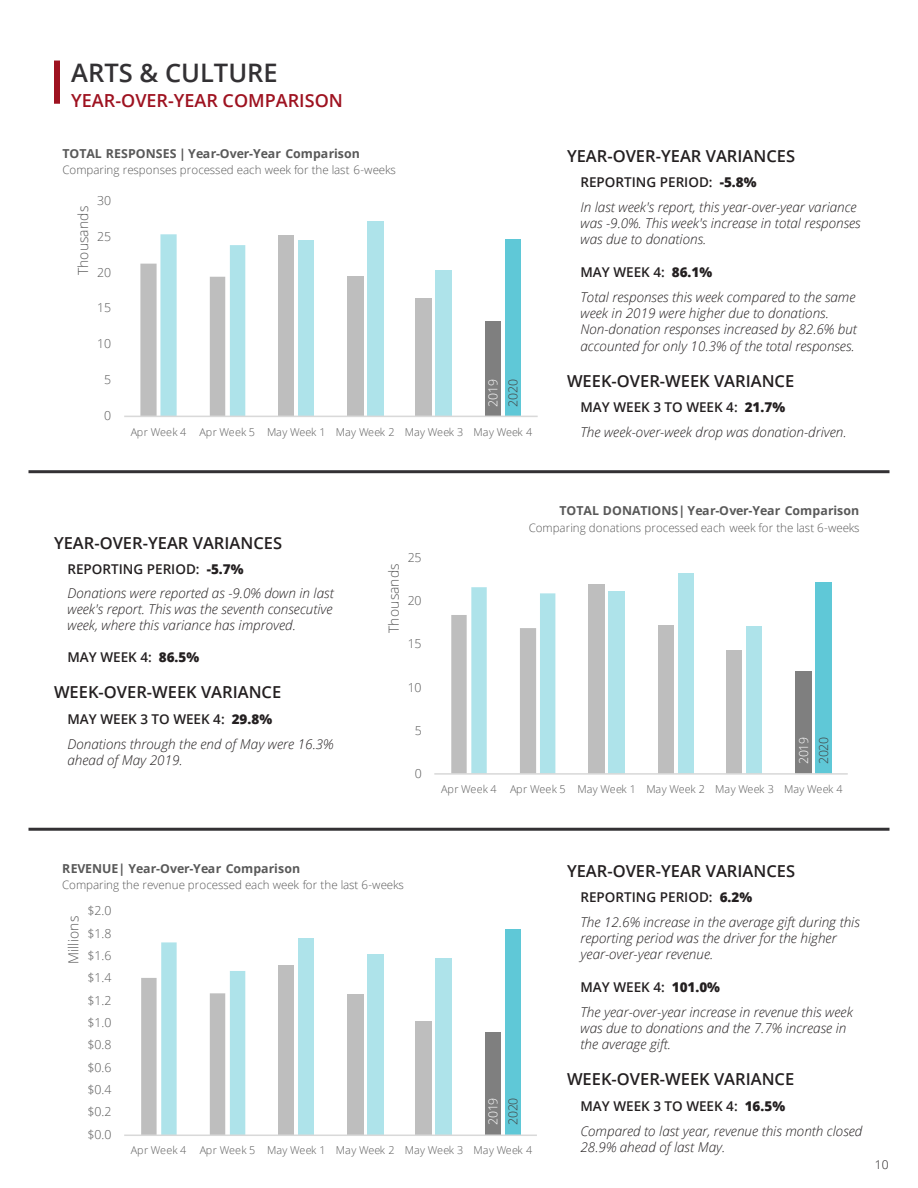
<style>
.page{position:relative;width:918px;height:1188px;background:#fff}
.page>*{position:absolute;margin:0;border:0;box-sizing:border-box;transform-origin:0 0}
.Page_Header_-_Black{font:600 25.5px "Open Sans";color:#333134}
.Blue_Text_-_Align_Le{font:600 18px "Open Sans";color:#9e1220}
.t1{font:600 16.5px "Open Sans";color:#231f20}
.t2{font:300 13.95px "Open Sans";letter-spacing:.02em;color:#595959}
.t3{font:300 13.95px "Open Sans";letter-spacing:-.005em;color:#595959}
.t4{font:italic 300 13.5px/16.2px "Open Sans";color:#231f20}
.t5{font:600 13.5px "Open Sans";color:#231f20}
.t6{font:700 12.3px "Open Sans";color:#595959}
.t7{font:300 12.3px "Open Sans";letter-spacing:-.01em;color:#595959}
.t8{font:300 12.3px/20px "Open Sans";letter-spacing:-.01em;color:#fff}
.t9{font:300 12px "Open Sans";color:#231f20}
.t10{font:300 11.55px "Open Sans";color:#595959}
.t11{font:300 10.8px "Open Sans";letter-spacing:-.005em;color:#595959}
.s1{color:#404040}
.s2{font-weight:800}
</style>
<div class="page">
<div style="left:54px;top:61px;width:6px;height:43px;background:#9e1220"></div>
<hr style="left:28px;top:470px;width:862px;height:3px;background:#333134">
<hr style="left:28px;top:828px;width:862px;height:3px;background:#333134">
<div style="left:278px;top:235px;width:16px;height:181px;background:#bebebe"></div>
<div style="left:347px;top:276px;width:16px;height:140px;background:#bebebe"></div>
<div style="left:416px;top:298px;width:16px;height:118px;background:#bebebe"></div>
<div style="left:485px;top:321px;width:16px;height:95px;background:#7f7f7f"></div>
<div style="left:299px;top:240px;width:15px;height:176px;background:#aee3ea"></div>
<div style="left:367px;top:221px;width:16px;height:195px;background:#aee3ea"></div>
<div style="left:436px;top:271px;width:16px;height:145px;background:#aee3ea"></div>
<div style="left:505px;top:239px;width:16px;height:177px;background:#5fc8d7"></div>
<svg style="left:140px;top:234px;width:105px;height:182px"></svg>
<hr style="left:124px;top:416px;width:414px;height:1px;background:#d9d9d9">
<div style="left:589px;top:584px;width:16px;height:190px;background:#bebebe"></div>
<div style="left:658px;top:625px;width:15px;height:149px;background:#bebebe"></div>
<div style="left:727px;top:650px;width:15px;height:124px;background:#bebebe"></div>
<div style="left:795px;top:671px;width:17px;height:103px;background:#7f7f7f"></div>
<div style="left:609px;top:592px;width:16px;height:182px;background:#aee3ea"></div>
<div style="left:678px;top:573px;width:16px;height:201px;background:#aee3ea"></div>
<div style="left:747px;top:627px;width:15px;height:147px;background:#aee3ea"></div>
<div style="left:815px;top:583px;width:17px;height:191px;background:#5fc8d7"></div>
<svg style="left:451px;top:587px;width:104px;height:186px"></svg>
<hr style="left:434px;top:773px;width:414px;height:2px;background:#d9d9d9">
<div style="left:278px;top:965px;width:16px;height:170px;background:#bebebe"></div>
<div style="left:347px;top:994px;width:16px;height:141px;background:#bebebe"></div>
<div style="left:416px;top:1021px;width:16px;height:114px;background:#bebebe"></div>
<div style="left:485px;top:1033px;width:16px;height:102px;background:#7f7f7f"></div>
<div style="left:299px;top:939px;width:15px;height:196px;background:#aee3ea"></div>
<div style="left:367px;top:954px;width:16px;height:181px;background:#aee3ea"></div>
<div style="left:436px;top:958px;width:16px;height:177px;background:#aee3ea"></div>
<div style="left:505px;top:929px;width:16px;height:206px;background:#5fc8d7"></div>
<svg style="left:141px;top:942px;width:104px;height:193px"></svg>
<hr style="left:124px;top:1135px;width:413px;height:1px;background:#d9d9d9">
<p class="Page_Header_-_Black" style="left:71px;top:55px;width:208px">ARTS &amp; CULTURE</p>
<p class="Blue_Text_-_Align_Le" style="left:71px;top:88px;width:273px">YEAR-OVER-YEAR COMPARISON</p>
<p class="t6" style="left:63px;top:145px;width:299px">TOTAL RESPONSES | Year-Over-Year Comparison</p>
<p class="t10" style="left:63px;top:162px;width:335px">Comparing responses processed each week for the last 6-weeks</p>
<p class="t2" style="left:74px;top:275px;width:71px;rotate:-90deg">Thousands</p>
<p class="t7" style="left:97px;top:192px;width:15px">30</p>
<p class="t7" style="left:97px;top:228px;width:15px">25</p>
<p class="t7" style="left:97px;top:264px;width:15px">20</p>
<p class="t7" style="left:97px;top:300px;width:15px">15</p>
<p class="t7" style="left:97px;top:335px;width:15px">10</p>
<p class="t7" style="left:104px;top:371px;width:9px">5</p>
<p class="t7" style="left:104px;top:407px;width:9px">0</p>
<p class="t8" style="left:483px;top:407px;width:29px;rotate:-90deg">2019<br><span class="s1">2020</span></p>
<p class="t11" style="left:131px;top:424px;width:403px">Apr Week 4 Apr Week 5 May Week 1 May Week 2 May Week 3 May Week 4</p>
<p class="t1" style="left:567px;top:144px;width:230px">YEAR-OVER-YEAR VARIANCES</p>
<p class="t5" style="left:580px;top:173px;width:178px">REPORTING PERIOD: <span class="s2">-5.8%</span></p>
<p class="t4" style="left:580px;top:198px;width:282px">In last week's report, this year-over-year variance was -9.0%. This week's increase in total responses was due to donations.</p>
<p class="t5" style="left:580px;top:263px;width:133px">MAY WEEK 4: <span class="s2">86.1%</span></p>
<p class="t4" style="left:580px;top:288px;width:278px">Total responses this week compared to the same week in 2019 were higher due to donations.<br>Non-donation responses increased by 82.6% but accounted for only 10.3% of the total responses.</p>
<p class="t1" style="left:567px;top:369px;width:229px">WEEK-OVER-WEEK VARIANCE</p>
<p class="t5" style="left:580px;top:398px;width:206px">MAY WEEK 3 TO WEEK 4: <span class="s2">21.7%</span></p>
<p class="t4" style="left:580px;top:423px;width:268px">The week-over-week drop was donation-driven.</p>
<p class="t6" style="left:560px;top:502px;width:301px">TOTAL DONATIONS| Year-Over-Year Comparison</p>
<p class="t10" style="left:529px;top:520px;width:332px">Comparing donations processed each week for the last 6-weeks</p>
<p class="t1" style="left:54px;top:531px;width:230px">YEAR-OVER-YEAR VARIANCES</p>
<p class="t5" style="left:68px;top:560px;width:178px">REPORTING PERIOD: <span class="s2">-5.7%</span></p>
<p class="t4" style="left:68px;top:584px;width:268px;text-align:justify">Donations were reported as -9.0% down in last week's report. This was the seventh consecutive week, where this variance has improved.</p>
<p class="t5" style="left:68px;top:648px;width:133px">MAY WEEK 4: <span class="s2">86.5%</span></p>
<p class="t1" style="left:54px;top:681px;width:229px">WEEK-OVER-WEEK VARIANCE</p>
<p class="t5" style="left:68px;top:709px;width:206px">MAY WEEK 3 TO WEEK 4: <span class="s2">29.8%</span></p>
<p class="t4" style="left:68px;top:735px;width:268px">Donations through the end of May were 16.3% ahead of May 2019.</p>
<p class="t8" style="left:793px;top:764px;width:29px;rotate:-90deg">2019<br><span class="s1">2020</span></p>
<p class="t7" style="left:415px;top:765px;width:9px">0</p>
<p class="t7" style="left:408px;top:550px;width:15px">25</p>
<p class="t2" style="left:384px;top:633px;width:71px;rotate:-90deg">Thousands</p>
<p class="t7" style="left:408px;top:593px;width:15px">20</p>
<p class="t7" style="left:408px;top:636px;width:15px">15</p>
<p class="t7" style="left:408px;top:679px;width:15px">10</p>
<p class="t7" style="left:415px;top:722px;width:9px">5</p>
<p class="t11" style="left:441px;top:782px;width:403px">Apr Week 4 Apr Week 5 May Week 1 May Week 2 May Week 3 May Week 4</p>
<p class="t6" style="left:62px;top:860px;width:239px">REVENUE| Year-Over-Year Comparison</p>
<p class="t10" style="left:62px;top:877px;width:343px">Comparing the revenue processed each week for the last 6-weeks</p>
<p class="t3" style="left:64px;top:964px;width:50px;rotate:-90deg">Millions</p>
<p class="t7" style="left:87px;top:903px;width:26px">$2.0</p>
<p class="t7" style="left:87px;top:925px;width:26px">$1.8</p>
<p class="t7" style="left:87px;top:947px;width:26px">$1.6</p>
<p class="t7" style="left:87px;top:969px;width:26px">$1.4</p>
<p class="t7" style="left:87px;top:992px;width:26px">$1.2</p>
<p class="t7" style="left:87px;top:1014px;width:26px">$1.0</p>
<p class="t7" style="left:87px;top:1036px;width:26px">$0.8</p>
<p class="t7" style="left:87px;top:1059px;width:26px">$0.6</p>
<p class="t7" style="left:87px;top:1081px;width:26px">$0.4</p>
<p class="t7" style="left:87px;top:1103px;width:26px">$0.2</p>
<p class="t7" style="left:87px;top:1126px;width:26px">$0.0</p>
<p class="t8" style="left:483px;top:1125px;width:29px;rotate:-90deg">2019<br><span class="s1">2020</span></p>
<p class="t11" style="left:131px;top:1143px;width:403px">Apr Week 4 Apr Week 5 May Week 1 May Week 2 May Week 3 May Week 4</p>
<p class="t1" style="left:567px;top:859px;width:230px">YEAR-OVER-YEAR VARIANCES</p>
<p class="t5" style="left:580px;top:888px;width:173px">REPORTING PERIOD: <span class="s2">6.2%</span></p>
<p class="t4" style="left:580px;top:914px;width:281px">The 12.6% increase in the average gift during this reporting period was the driver for the higher year-over-year revenue.</p>
<p class="t5" style="left:580px;top:978px;width:141px">MAY WEEK 4: <span class="s2">101.0%</span></p>
<p class="t4" style="left:580px;top:1004px;width:274px">The year-over-year increase in revenue this week was due to donations and the 7.7% increase in the average gift.</p>
<p class="t1" style="left:567px;top:1068px;width:229px">WEEK-OVER-WEEK VARIANCE</p>
<p class="t5" style="left:580px;top:1096px;width:206px">MAY WEEK 3 TO WEEK 4: <span class="s2">16.5%</span></p>
<p class="t4" style="left:580px;top:1122px;width:283px">Compared to last year, revenue this month closed<br>28.9% ahead of last May.</p>
<p class="t9" style="left:875px;top:1157px;width:15px">10</p>
</div>
